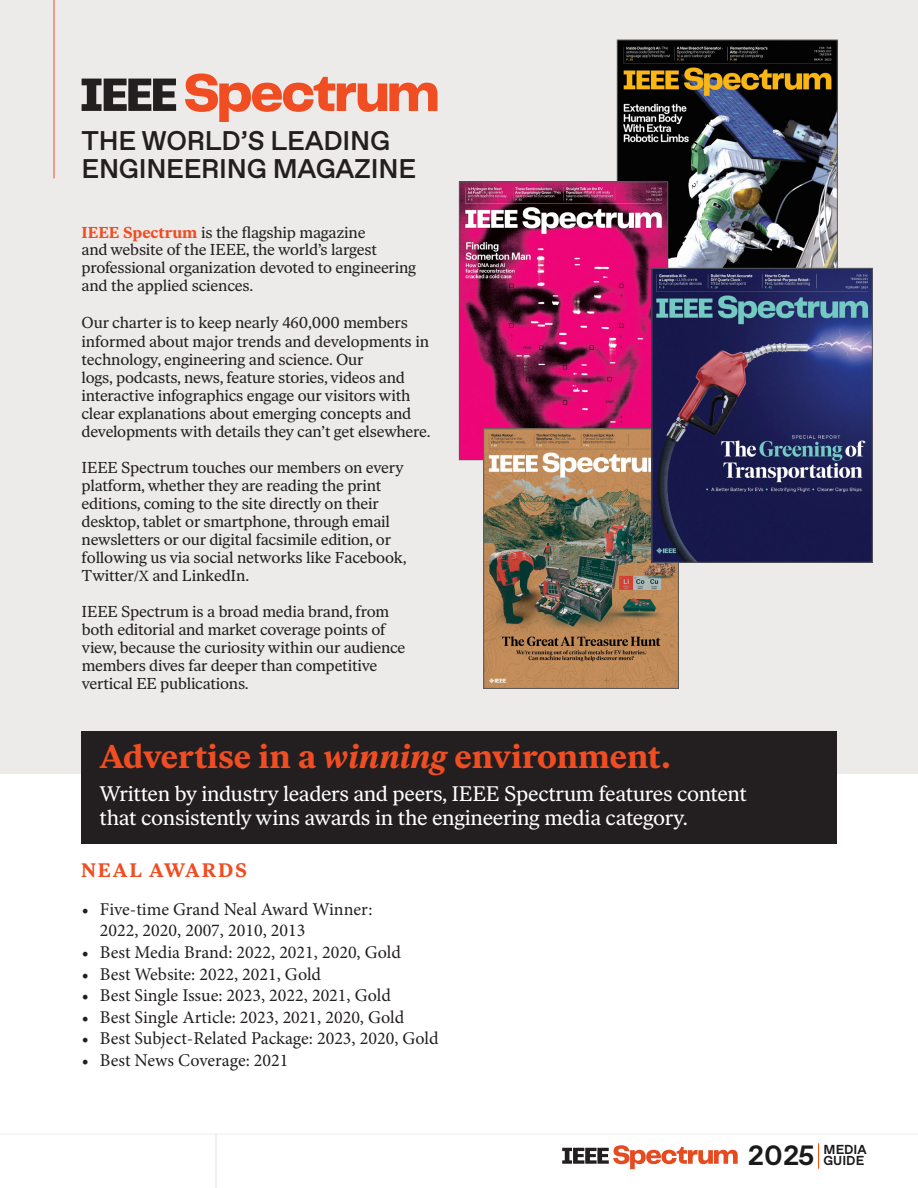
<style>
.page{position:relative;width:918px;height:1188px;background:#fff}
.page>*{position:absolute;margin:0;border:0;box-sizing:border-box;transform-origin:0 0}
.t1{font:700 33px "Ivar Text";color:#f04d22}
.t2{font:500 27px/28.5px "ABC Favorit Pro";letter-spacing:-.01em;color:#231f20}
.t3{font:21px/24px "Ivar Text";letter-spacing:-.01em;color:#fff}
.t4{font:700 19.5px "Ivar Text";letter-spacing:.1em;color:#f04d22}
.t5{font:18px/21.6px "Minion Pro";color:#231f20}
.t6{font:15.75px/18px "Ivar Text";letter-spacing:-.01em;color:#231f20}
.t7{font:700 13.05px/11.1px "ABC Favorit Pro";color:#1a1a1a;text-align:right}
.s1{font-weight:700;color:#f04d22}
.s2{font-family:"Minion Pro";font-size:17.25px}
.s3{font-family:"Minion Pro"}
.s4{font-style:italic}
.s5{font-size:27.9px}
</style>
<div class="page">
<div style="left:0;top:0;width:918px;height:774px;background:#ecebe9"></div>
<svg style="left:185px;top:74px;width:253px;height:48px"></svg>
<svg style="left:82px;top:79px;width:94px;height:32px"></svg>
<hr style="left:54px;top:0;width:1px;height:178px;background:#f04d22">
<div style="left:82px;top:732px;width:755px;height:112px;background:#231f20"></div>
<svg style="left:0;top:1134px;width:918px;height:54px"></svg>
<img style="left:619px;top:42px;width:217px;height:226px">
<img style="left:461px;top:184px;width:205px;height:274px">
<div style="left:459px;top:182px;width:209px;height:278px;border:1px solid #57585a"></div>
<img style="left:485px;top:430px;width:192px;height:257px">
<div style="left:483px;top:428px;width:196px;height:261px;border:1px solid #57585a"></div>
<img style="left:653px;top:270px;width:218px;height:291px">
<div style="left:651px;top:268px;width:222px;height:295px;border:1px solid #57585a"></div>
<p class="t2" style="left:82px;top:127px;width:336px">THE WORLD’S LEADING<br>ENGINEERING MAGAZINE</p>
<p class="t6" style="left:82px;top:223px;width:336px"><span class="s1">IEEE Spectrum</span> is the flagship magazine<br>and website of the IEEE, the world’s largest professional organization devoted to engineering and the applied sciences.</p>
<p class="t6" style="left:82px;top:313px;width:351px">Our charter is to keep nearly 4<span class="s2">6</span>0,000 members informed about major trends and developments in technology, engineering and science. Our<br>logs, podcasts, news, feature stories, videos and interactive infographics engage our visitors with clear explanations about emerging concepts and developments with details they can’t get elsewhere.</p>
<p class="t6" style="left:82px;top:458px;width:327px">IEEE Spectrum touches our members on every platform, whether they are reading the print editions, coming to the site directly on their desktop, tablet or smartphone, through email newsletters or our digital facsimile edition, or following us via social networks like Facebook, Twitter<span class="s3">/X</span> and LinkedIn.</p>
<p class="t6" style="left:82px;top:603px;width:325px">IEEE Spectrum is a broad media brand, from both editorial and market coverage points of view, because the curiosity within our audience members dives far deeper than competitive vertical EE publications.</p>
<p class="t1" style="left:100px;top:737px;width:572px">Advertise in a <span class="s4">winning</span> environment.</p>
<p class="t3" style="left:100px;top:782px;width:649px">Written by industry leaders and peers, IEEE Spectrum features content that consistently wins awards in the engineering media category.</p>
<p class="t4" style="left:81px;top:858px;width:168px">NEAL AWARDS</p>
<p class="t5" style="left:100px;top:898px;width:274px;text-indent:-18px">• Five-time Grand Neal Award Winner:<br>2022, 2020, 2007, 2010, 2013</p>
<p class="t5" style="left:82px;top:942px;width:321px">• Best Media Brand: 2022, 2021, 2020, Gold</p>
<p class="t5" style="left:82px;top:963px;width:241px">• Best Website: 2022, 2021, Gold</p>
<p class="t5" style="left:82px;top:985px;width:311px">• Best Single Issue: 2023, 2022, 2021, Gold</p>
<p class="t5" style="left:82px;top:1006px;width:324px">• Best Single Article: 2023, 2021, 2020, Gold</p>
<p class="t5" style="left:82px;top:1028px;width:358px">• Best Subject-Related Package: 2023, 2020, Gold</p>
<p class="t5" style="left:82px;top:1050px;width:208px">• Best News Coverage: 2021</p>
<p class="t7" style="left:748px;top:1144px;width:120px"><span class="s5">2025</span> MEDIA<br>GUIDE</p>
</div>
